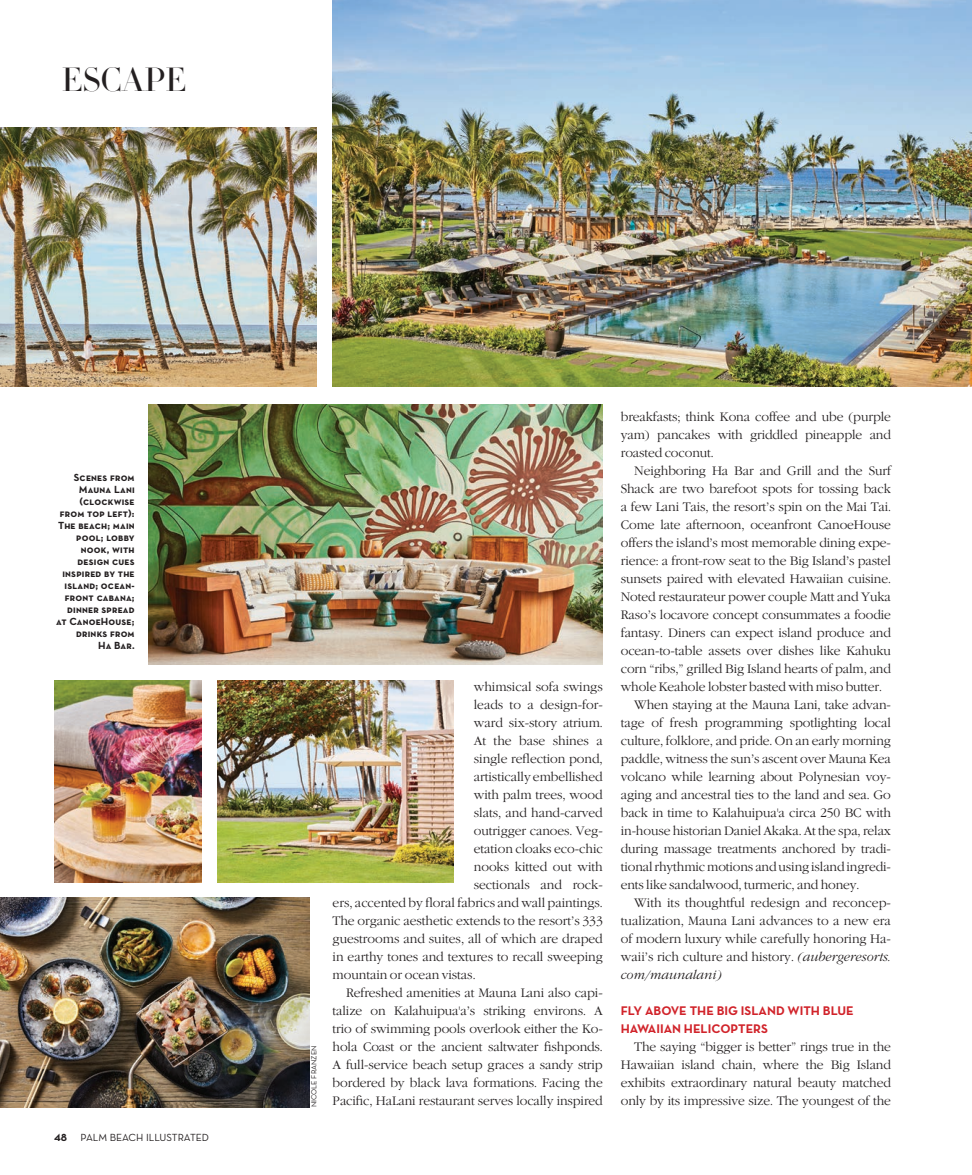
<style>
.page{position:relative;width:972px;height:1175px;background:#fff}
.page>*{position:absolute;margin:0;border:0;box-sizing:border-box;transform-origin:0 0}
.t1{font:300 33px "HTF Didot L42";color:#231f20}
.t2{font:12.75px/18px "Garamond Lgt";letter-spacing:-.01em;color:#231f20;text-align:justify}
.t3{font:12.75px/18px "Neutra Text Bold Alt";color:#d1232a}
.t4{font:12.75px "Garamond Lgt Itl";color:#231f20}
.t5{font:10.5px/12px "Neutra Text Bold SC Alt";letter-spacing:.02em;color:#231f20;text-align:right}
.t6{font:10.5px "Neutra Text Book Alt";color:#231f20}
.t7{font:10.5px "Neutra Text Bold Alt";color:#231f20}
.t8{font:7.5px "Neutra Text";color:#231f20}
.s1{font-family:"Garamond Lgt Itl"}
</style>
<div class="page">
<img style="left:333px;top:0;width:639px;height:387px">
<img style="left:0;top:127px;width:316px;height:260px">
<img style="left:148px;top:404px;width:454px;height:260px">
<img style="left:54px;top:680px;width:148px;height:202px">
<img style="left:218px;top:680px;width:236px;height:202px">
<img style="left:0;top:897px;width:309px;height:210px">
<h1 class="t1" style="left:62px;top:56px;width:126px">ESCAPE</h1>
<p class="t5" style="left:56px;top:471px;width:80px">Scenes from<br>Mauna Lani (clockwise from top left):<br>The beach; main pool; lobby nook, with design cues inspired by the island; ocean&shy;front cabana; dinner spread at CanoeHouse; drinks from<br>Ha Bar.</p>
<p class="t7" style="left:54px;top:1130px;width:15px">48</p>
<p class="t6" style="left:81px;top:1130px;width:130px">PALM BEACH ILLUSTRATED</p>
<p class="t8" style="left:309px;top:1107px;width:63px;rotate:-90deg">NICOLE FRANZEN</p>
<p class="t2" style="left:474px;top:679px;width:130px">whimsical sofa swings</p>
<p class="t2" style="left:474px;top:697px;width:130px">leads to a design-for-</p>
<p class="t2" style="left:474px;top:715px;width:130px">ward six-story atrium.</p>
<p class="t2" style="left:474px;top:733px;width:130px">At the base shines a</p>
<p class="t2" style="left:474px;top:751px;width:130px">single reflection pond,</p>
<p class="t2" style="left:474px;top:769px;width:130px">artistically embellished</p>
<p class="t2" style="left:474px;top:787px;width:130px">with palm trees, wood</p>
<p class="t2" style="left:474px;top:805px;width:130px">slats, and hand-carved</p>
<p class="t2" style="left:474px;top:823px;width:130px">outrigger canoes. Veg-</p>
<p class="t2" style="left:474px;top:841px;width:130px">etation cloaks eco-chic</p>
<p class="t2" style="left:474px;top:859px;width:130px">nooks kitted out with</p>
<p class="t2" style="left:474px;top:877px;width:130px">sectionals and rock-</p>
<p class="t2" style="left:333px;top:895px;width:272px">ers, accented by floral fabrics and wall paintings.</p>
<p class="t2" style="left:333px;top:913px;width:272px">The organic aesthetic extends to the resort’s 333</p>
<p class="t2" style="left:333px;top:931px;width:272px">guestrooms and suites, all of which are draped</p>
<p class="t2" style="left:333px;top:949px;width:272px">in earthy tones and textures to recall sweeping</p>
<p class="t2" style="left:333px;top:967px;width:144px">mountain or ocean vistas.</p>
<p class="t2" style="left:346px;top:985px;width:258px">Refreshed amenities at Mauna Lani also capi-</p>
<p class="t2" style="left:333px;top:1003px;width:272px">talize on Kalahuipua'a’s striking environs. A</p>
<p class="t2" style="left:333px;top:1021px;width:272px">trio of swimming pools overlook either the Ko-</p>
<p class="t2" style="left:333px;top:1039px;width:272px">hola Coast or the ancient saltwater fishponds.</p>
<p class="t2" style="left:333px;top:1057px;width:272px">A full-service beach setup graces a sandy strip</p>
<p class="t2" style="left:333px;top:1075px;width:272px">bordered by black lava formations. Facing the</p>
<p class="t2" style="left:333px;top:1093px;width:272px">Pacific, HaLani restaurant serves locally inspired</p>
<p class="t2" style="left:621px;top:409px;width:272px">breakfasts; think Kona coffee and ube (purple yam) pancakes with griddled pineapple and roasted coconut.</p>
<p class="t2" style="left:634px;top:463px;width:258px">Neighboring Ha Bar and Grill and the Surf</p>
<p class="t2" style="left:621px;top:481px;width:272px">Shack are two barefoot spots for tossing back</p>
<p class="t2" style="left:621px;top:499px;width:272px">a few Lani Tais, the resort’s spin on the Mai Tai.</p>
<p class="t2" style="left:621px;top:517px;width:272px">Come late afternoon, oceanfront CanoeHouse</p>
<p class="t2" style="left:621px;top:535px;width:272px">offers the island’s most memorable dining expe-</p>
<p class="t2" style="left:621px;top:553px;width:272px">rience: a front-row seat to the Big Island’s pastel</p>
<p class="t2" style="left:621px;top:571px;width:272px">sunsets paired with elevated Hawaiian cuisine.</p>
<p class="t2" style="left:621px;top:589px;width:272px">Noted restaurateur power couple Matt and Yuka</p>
<p class="t2" style="left:621px;top:607px;width:272px">Raso’s locavore concept consummates a foodie</p>
<p class="t2" style="left:621px;top:625px;width:272px">fantasy. Diners can expect island produce and</p>
<p class="t2" style="left:621px;top:643px;width:272px">ocean-to-table assets over dishes like Kahuku</p>
<p class="t2" style="left:621px;top:661px;width:272px">corn “ribs,” grilled Big Island hearts of palm, and</p>
<p class="t2" style="left:621px;top:679px;width:263px">whole Keahole lobster basted with miso butter.</p>
<p class="t2" style="left:634px;top:697px;width:258px">When staying at the Mauna Lani, take advan-</p>
<p class="t2" style="left:621px;top:715px;width:272px">tage of fresh programming spotlighting local</p>
<p class="t2" style="left:621px;top:733px;width:272px">culture, folklore, and pride. On an early morning</p>
<p class="t2" style="left:621px;top:751px;width:272px">paddle, witness the sun’s ascent over Mauna Kea</p>
<p class="t2" style="left:621px;top:769px;width:272px">volcano while learning about Polynesian voy-</p>
<p class="t2" style="left:621px;top:787px;width:272px">aging and ancestral ties to the land and sea. Go</p>
<p class="t2" style="left:621px;top:805px;width:272px">back in time to Kalahuipua'a circa 250 BC with</p>
<p class="t2" style="left:621px;top:823px;width:272px">in-house historian Daniel Akaka. At the spa, relax</p>
<p class="t2" style="left:621px;top:841px;width:272px">during massage treatments anchored by tradi-</p>
<p class="t2" style="left:621px;top:859px;width:272px">tional rhythmic motions and using island ingredi-</p>
<p class="t2" style="left:621px;top:877px;width:240px">ents like sandalwood, turmeric, and honey.</p>
<p class="t2" style="left:634px;top:895px;width:258px">With its thoughtful redesign and reconcep-</p>
<p class="t2" style="left:621px;top:913px;width:272px">tualization, Mauna Lani advances to a new era</p>
<p class="t2" style="left:621px;top:931px;width:272px">of modern luxury while carefully honoring Ha-</p>
<p class="t2" style="left:621px;top:949px;width:272px">waii’s rich culture and history. <span class="s1">(aubergeresorts.</span></p>
<p class="t4" style="left:621px;top:966px;width:102px">com/maunalani)</p>
<p class="t3" style="left:621px;top:1001px;width:235px">FLY ABOVE THE BIG ISLAND WITH BLUE<br>HAWAIIAN HELICOPTERS</p>
<p class="t2" style="left:621px;top:1039px;width:272px;text-indent:14px">The saying “bigger is better” rings true in the Hawaiian island chain, where the Big Island exhibits extraordinary natural beauty matched only by its impressive size. The youngest of the</p>
</div>
